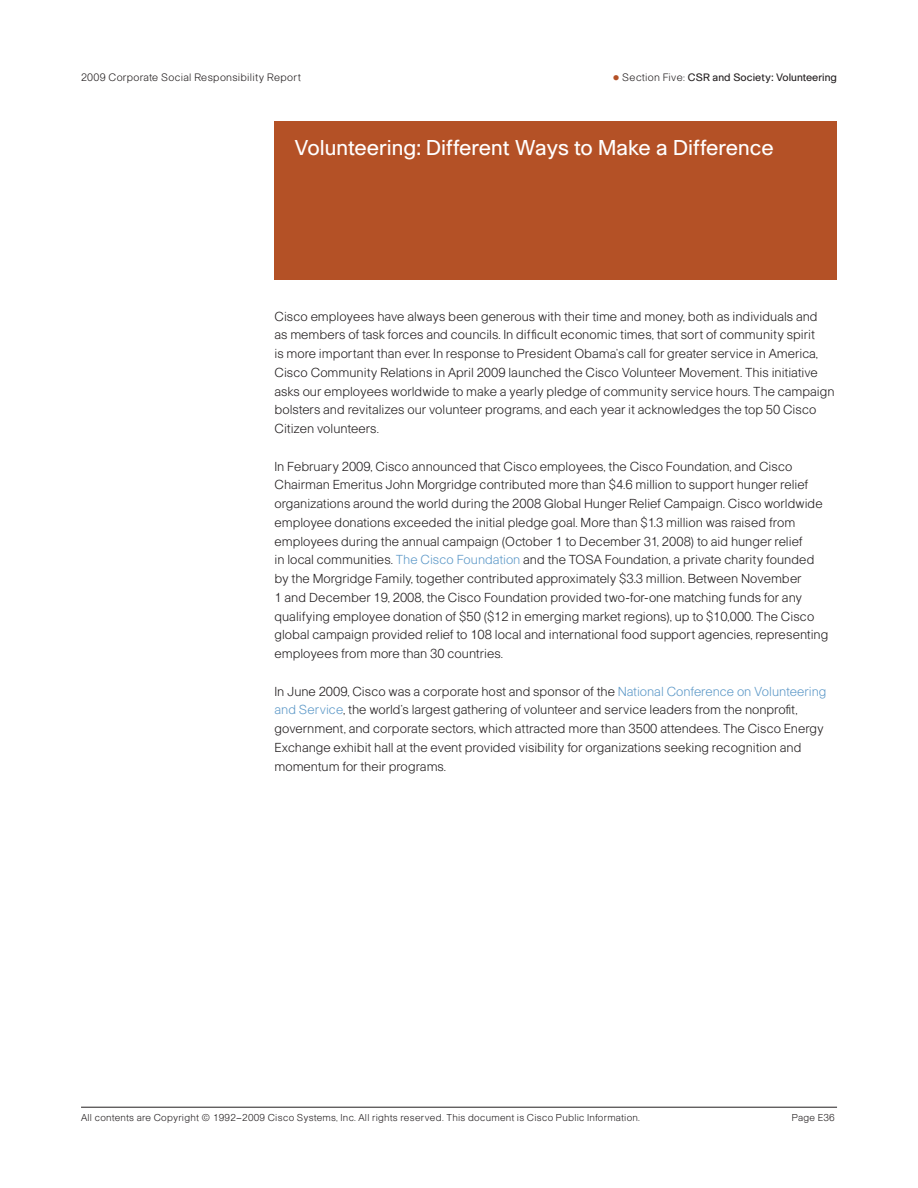
<style>
.page{position:relative;width:918px;height:1188px;background:#fff}
.page>*{position:absolute;margin:0;border:0;box-sizing:border-box;transform-origin:0 0}
.H1_Head{font:21px "Cisco";color:#fff}
.Body_main{font:300 12.75px/18.8px "Cisco";color:#231f20}
.Header_left{font:300 10.5px "Cisco";letter-spacing:.025em;color:#231f20}
.Header_right{font:10.5px "Cisco";color:#231f20}
.Footer{font:300 9.75px "Cisco";letter-spacing:.025em;color:#231f20}
.Folio{font:300 9.75px "Cisco";letter-spacing:.025em;color:#231f20}
.s1{color:#b45126}
.s2{font-weight:300}
.s3{color:#5e99c8}
</style>
<div class="page">
<hr style="left:81px;top:1107px;width:756px;height:1px;background:#231f20">
<div style="left:274px;top:122px;width:563px;height:158px;background:#b45126"></div>
<p class="Header_left" style="left:81px;top:71px;width:221px">2009 Corporate Social Responsibility Report</p>
<p class="Header_right" style="left:613px;top:71px;width:226px"><span class="s1">●</span> <span class="s2">Section Five:</span> CSR and Society: Volunteering</p>
<p class="H1_Head" style="left:294px;top:136px;width:481px">Volunteering: Different Ways to Make a Difference</p>
<p class="Body_main" style="left:274px;top:306px;width:562px">Cisco employees have always been generous with their time and money, both as individuals and<br>as members of task forces and councils. In difficult economic times, that sort of community spirit<br>is more important than ever. In response to President Obama’s call for greater service in America, Cisco Community Relations in April 2009 launched the Cisco Volunteer Movement. This initiative asks our employees worldwide to make a yearly pledge of community service hours. The campaign bolsters and revitalizes our volunteer programs, and each year it acknowledges the top 50 Cisco Citizen volunteers.</p>
<p class="Body_main" style="left:274px;top:456px;width:555px">In February 2009, Cisco announced that Cisco employees, the Cisco Foundation, and Cisco Chairman Emeritus John Morgridge contributed more than $4.6 million to support hunger relief organizations around the world during the 2008 Global Hunger Relief Campaign. Cisco worldwide employee donations exceeded the initial pledge goal. More than $1.3 million was raised from employees during the annual campaign (October 1 to December 31, 2008) to aid hunger relief<br>in local communities. <span class="s3">The Cisco Foundation</span> and the TOSA Foundation, a private charity founded by the Morgridge Family, together contributed approximately $3.3 million. Between November<br>1 and December 19, 2008, the Cisco Foundation provided two-for-one matching funds for any qualifying employee donation of $50 ($12 in emerging market regions), up to $10,000. The Cisco global campaign provided relief to 108 local and international food support agencies, representing employees from more than 30 countries.</p>
<p class="Body_main" style="left:274px;top:681px;width:554px">In June 2009, Cisco was a corporate host and sponsor of the <span class="s3">National Conference on Volunteering and Service</span>, the world’s largest gathering of volunteer and service leaders from the nonprofit, government, and corporate sectors, which attracted more than 3500 attendees. The Cisco Energy Exchange exhibit hall at the event provided visibility for organizations seeking recognition and momentum for their programs.</p>
<p class="Footer" style="left:81px;top:1112px;width:560px">All contents are Copyright © 1992–2009 Cisco Systems, Inc. All rights reserved. This document is Cisco Public Information.</p>
<p class="Folio" style="left:792px;top:1112px;width:45px">Page E36</p>
</div>
